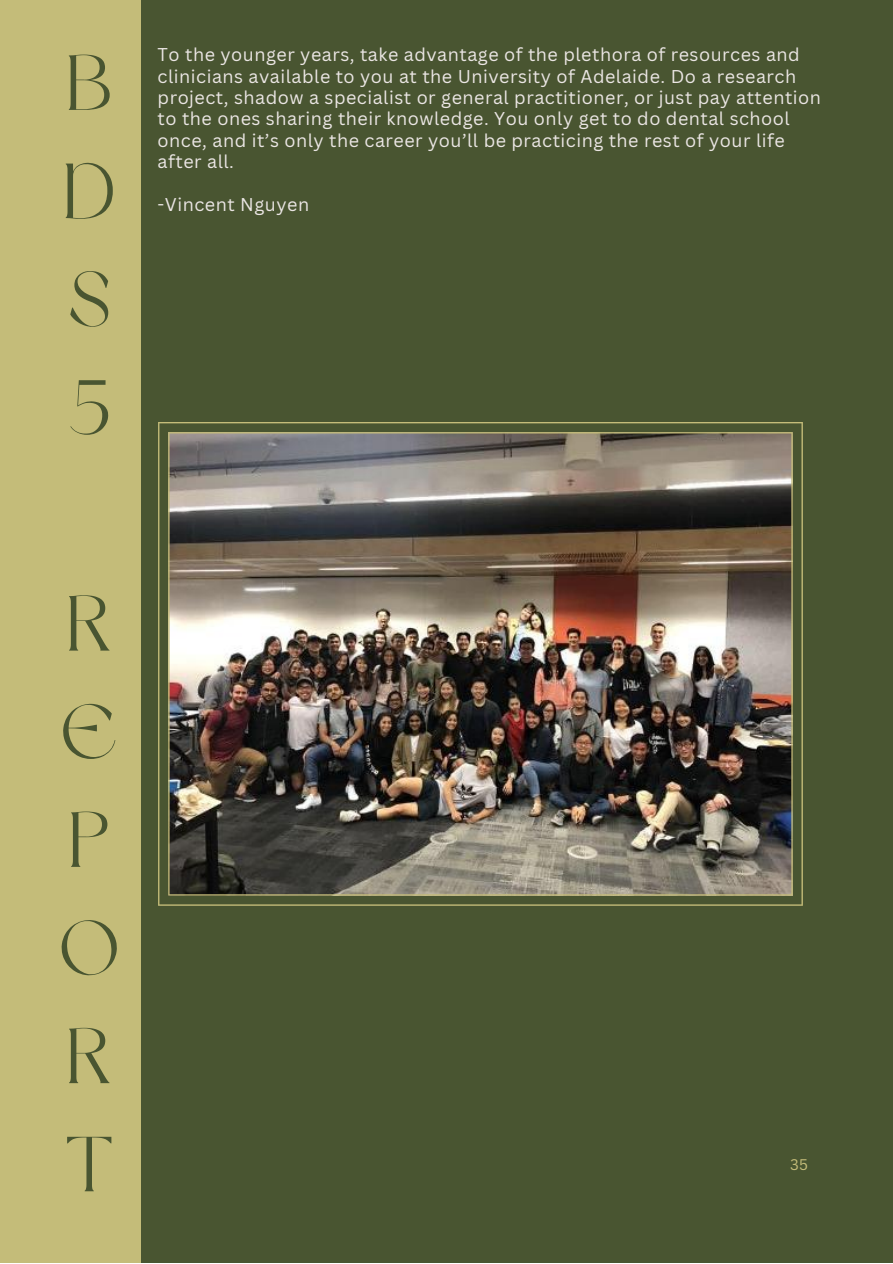
<style>
.page{position:relative;width:893px;height:1264px;background:#fff}
.page>*{position:absolute;margin:0;border:0;box-sizing:border-box;transform-origin:0 0}
.t1{font:77.55px/108.1px "Dream Avenue";color:#495531;text-align:justify}
.t2{font:18px/21.3px "Canva Sans";letter-spacing:.03em;color:#ebe6e4}
.t3{font:15px "Canva Sans";color:#c4bc79}
</style>
<div class="page">
<div style="left:0;top:0;width:892px;height:1262px;background:#495531"></div>
<div style="left:0;top:0;width:141px;height:1262px;background:#c4bc79"></div>
<img style="left:158px;top:422px;width:644px;height:483px">
<h1 class="t1" style="left:63px;top:36px;width:53px">B D S 5</h1>
<p class="t2" style="left:158px;top:44px;width:665px">To the younger years, take advantage of the plethora of resources and clinicians available to you at the University of Adelaide. Do a research project, shadow a specialist or general practitioner, or just pay attention to the ones sharing their knowledge. You only get to do dental school once, and it’s only the career you’ll be practicing the rest of your life after all.</p>
<p class="t2" style="left:158px;top:193px;width:153px">-Vincent Nguyen</p>
<h1 class="t1" style="left:59px;top:577px;width:61px;text-align:left">R<br>E<br>P<br>O<br>R<br>T</h1>
<p class="t3" style="left:790px;top:1154px;width:19px">35</p>
</div>
